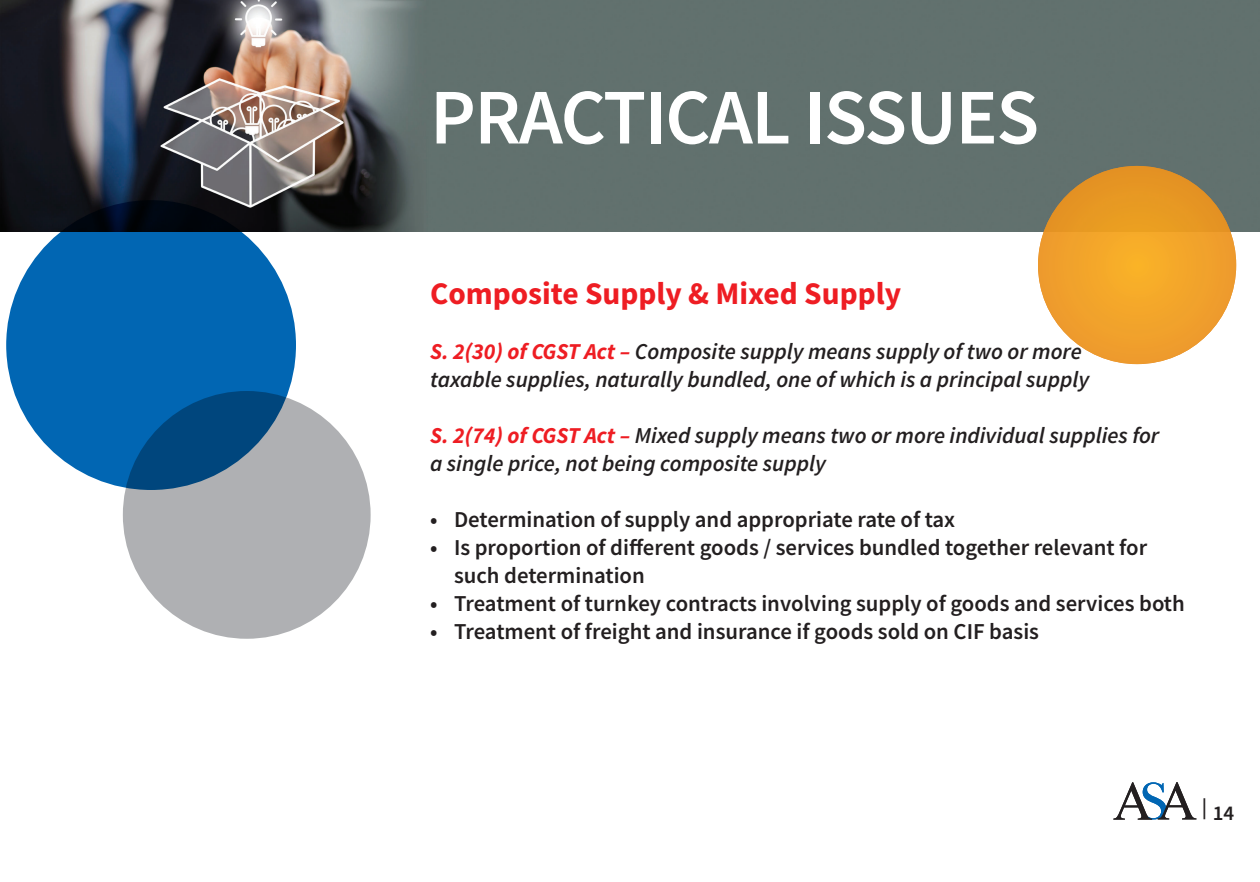
<style>
.page{position:relative;width:1260px;height:882px;background:#fff}
.page>*{position:absolute;margin:0;border:0;box-sizing:border-box;transform-origin:0 0}
.t1{font:600 78.75px "Source Sans Pro";letter-spacing:-.02em;color:#fff}
.t2{font:700 31.5px "Source Sans Pro";color:#ee1d23}
.t3{font:600 22.75px/28px "Source Sans Pro";color:#231f20}
.t4{font:italic 600 22.75px/28px "Source Sans Pro";color:#231f20}
.t5{font:600 21px "Source Sans Pro";color:#231f20}
.s1{font-weight:700;color:#ee1d23}
</style>
<div class="page">
<img style="left:0;top:0;width:1260px;height:232px">
<svg style="left:1113px;top:782px;width:83px;height:38px"></svg>
<div style="left:6px;top:200px;width:290px;height:290px;background:#0166b3;border-radius:50%"></div>
<svg style="left:123px;top:391px;width:248px;height:248px;background:#8d9ba8"></svg>
<svg style="left:1038px;top:166px;width:198px;height:198px;background:#ee9f28"></svg>
<h1 class="t1" style="left:430px;top:66px;width:611px">PRACTICAL ISSUES</h1>
<h2 class="t2" style="left:430px;top:272px;width:473px">Composite Supply &amp; Mixed Supply</h2>
<p class="t4" style="left:430px;top:337px;width:661px"><span class="s1">S. 2(30) of CGST Act –</span> Composite supply means supply of two or more taxable supplies, naturally bundled, one of which is a principal supply</p>
<p class="t4" style="left:430px;top:421px;width:731px"><span class="s1">S. 2(74) of CGST Act –</span> Mixed supply means two or more individual supplies for a single price, not being composite supply</p>
<p class="t3" style="left:430px;top:505px;width:527px">• Determination of supply and appropriate rate of tax</p>
<p class="t3" style="left:454px;top:533px;width:695px;text-indent:-24px">• Is proportion of different goods / services bundled together relevant for such determination</p>
<p class="t3" style="left:430px;top:589px;width:756px">• Treatment of turnkey contracts involving supply of goods and services both</p>
<p class="t3" style="left:430px;top:617px;width:611px">• Treatment of freight and insurance if goods sold on CIF basis</p>
<p class="t5" style="left:1202px;top:799px;width:34px">| 14</p>
</div>
